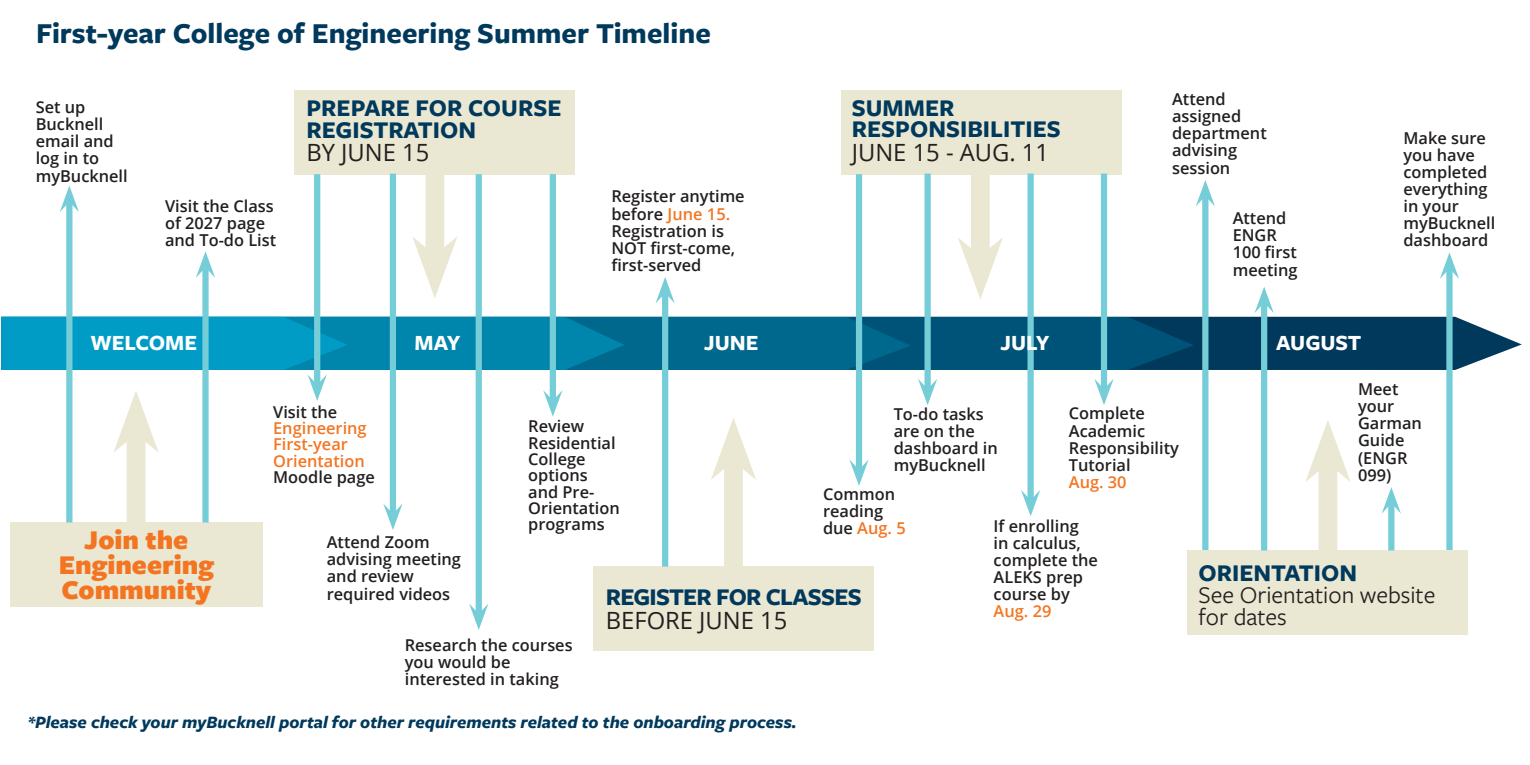
<style>
.page{position:relative;width:1530px;height:765px;background:#fff}
.page>*{position:absolute;margin:0;border:0;box-sizing:border-box;transform-origin:0 0}
.t1{font:700 30px "Freight Sans Pro";color:#00395c}
.Heading_3{font:900 28.12px/25px "Freight Sans Pro";color:#f47521;text-align:center}
.Heading_3-2{font:700 24.94px/21.8px "Freight Sans Pro";color:#00395c}
.Heading_3-3{font:24.94px/21.8px "Freight Sans Pro";color:#231f20}
.Heading_3-4{font:700 24.94px "Freight Sans Pro";letter-spacing:-.03em;color:#00395c}
.Heading_3-5{font:23.75px "Open Sans";color:#231f20}
.Heading_3-6{font:700 22.5px "Freight Sans Pro";color:#fff}
.Heading_3-7{font:italic 700 18.06px "Freight Sans Pro";color:#00395c}
.Heading_3-8{font:600 16.38px/17.1px "Open Sans";color:#231f20}
.Heading_3-9{font:600 16.38px/16.4px "Open Sans";color:#f47521}
.s1{color:#f47521}
.s2{color:#231f20}
</style>
<div class="page">
<svg style="left:1194px;top:317px;width:328px;height:53px;background:#1b4e6e"></svg>
<svg style="left:911px;top:317px;width:283px;height:53px;background:#005074"></svg>
<svg style="left:624px;top:317px;width:287px;height:53px;background:#00648a"></svg>
<div style="left:295px;top:90px;width:280px;height:84px;background:#eae7d2"></div>
<div style="left:127px;top:434px;width:18px;height:89px;background:#eae7d2"></div>
<div style="left:10px;top:523px;width:253px;height:84px;background:#eae7d2"></div>
<div style="left:593px;top:567px;width:281px;height:84px;background:#eae7d2"></div>
<div style="left:841px;top:90px;width:281px;height:84px;background:#eae7d2"></div>
<div style="left:1319px;top:463px;width:18px;height:89px;background:#eae7d2"></div>
<svg style="left:1305px;top:420px;width:46px;height:62px"></svg>
<div style="left:724px;top:461px;width:19px;height:105px;background:#eae7d2"></div>
<svg style="left:711px;top:418px;width:45px;height:62px"></svg>
<div style="left:426px;top:174px;width:18px;height:81px;background:#eae7d2"></div>
<svg style="left:412px;top:236px;width:45px;height:62px"></svg>
<div style="left:971px;top:174px;width:19px;height:82px;background:#eae7d2"></div>
<svg style="left:958px;top:237px;width:45px;height:62px"></svg>
<div style="left:66px;top:202px;width:6px;height:321px;background:#74cdd7"></div>
<svg style="left:60px;top:186px;width:19px;height:26px"></svg>
<div style="left:202px;top:267px;width:7px;height:256px;background:#74cdd7"></div>
<svg style="left:196px;top:251px;width:19px;height:27px"></svg>
<div style="left:662px;top:293px;width:6px;height:274px;background:#74cdd7"></div>
<svg style="left:656px;top:277px;width:19px;height:26px"></svg>
<div style="left:476px;top:174px;width:6px;height:440px;background:#74cdd7"></div>
<svg style="left:469px;top:604px;width:19px;height:26px"></svg>
<div style="left:314px;top:174px;width:6px;height:211px;background:#74cdd7"></div>
<div style="left:550px;top:174px;width:6px;height:226px;background:#74cdd7"></div>
<svg style="left:1px;top:317px;width:623px;height:136px"></svg>
<div style="left:1028px;top:174px;width:6px;height:326px;background:#74cdd7"></div>
<svg style="left:1021px;top:490px;width:19px;height:26px"></svg>
<div style="left:925px;top:174px;width:6px;height:215px;background:#74cdd7"></div>
<svg style="left:918px;top:379px;width:19px;height:26px"></svg>
<div style="left:856px;top:174px;width:6px;height:296px;background:#74cdd7"></div>
<svg style="left:849px;top:459px;width:20px;height:27px"></svg>
<div style="left:1202px;top:196px;width:6px;height:355px;background:#74cdd7"></div>
<svg style="left:1196px;top:180px;width:19px;height:26px"></svg>
<div style="left:1446px;top:269px;width:7px;height:282px;background:#74cdd7"></div>
<svg style="left:1440px;top:252px;width:19px;height:27px"></svg>
<div style="left:390px;top:174px;width:6px;height:340px;background:#74cdd7"></div>
<svg style="left:383px;top:504px;width:20px;height:26px"></svg>
<div style="left:1188px;top:551px;width:280px;height:84px;background:#eae7d2"></div>
<div style="left:1261px;top:303px;width:6px;height:248px;background:#74cdd7"></div>
<svg style="left:1255px;top:287px;width:19px;height:26px"></svg>
<div style="left:1388px;top:503px;width:6px;height:48px;background:#74cdd7"></div>
<svg style="left:1382px;top:487px;width:19px;height:27px"></svg>
<div style="left:1101px;top:174px;width:6px;height:215px;background:#74cdd7"></div>
<svg style="left:1094px;top:379px;width:20px;height:26px"></svg>
<p class="t1" style="left:36px;top:12px;width:676px">First-year College of Engineering Summer Timeline</p>
<p class="Heading_3-8" style="left:36px;top:98px;width:93px">Set up<br>Bucknell email and log in to myBucknell</p>
<p class="Heading_3-8" style="left:165px;top:197px;width:113px">Visit the Class of 2027 page and To-do List</p>
<p class="Heading_3-2" style="left:306px;top:96px;width:257px">PREPARE FOR COURSE<br>REGISTRATION</p>
<p class="Heading_3-5" style="left:306px;top:136px;width:124px">BY JUNE 15</p>
<p class="Heading_3-8" style="left:611px;top:188px;width:135px">Register anytime before <span class="s1">June 15.<br></span>Registration is<br>NOT first-come, first-served</p>
<p class="Heading_3-2" style="left:852px;top:96px;width:211px">SUMMER<br>RESPONSIBILITIES</p>
<p class="Heading_3-5" style="left:852px;top:136px;width:199px">JUNE 15 - AUG. 11</p>
<p class="Heading_3-8" style="left:1172px;top:90px;width:96px">Attend assigned department advising session</p>
<p class="Heading_3-8" style="left:1233px;top:209px;width:66px">Attend<br>ENGR<br>100 first meeting</p>
<p class="Heading_3-6" style="left:90px;top:327px;width:108px">WELCOME</p>
<p class="Heading_3-6" style="left:415px;top:327px;width:47px">MAY</p>
<p class="Heading_3-6" style="left:704px;top:327px;width:56px">JUNE</p>
<p class="Heading_3-6" style="left:1001px;top:327px;width:51px">JULY</p>
<p class="Heading_3-6" style="left:1276px;top:327px;width:87px">AUGUST</p>
<p class="Heading_3-8" style="left:1403px;top:129px;width:93px">Make sure you have completed everything in your myBucknell dashboard</p>
<p class="Heading_3" style="left:59px;top:526px;width:157px">Join the<br>Engineering<br>Community</p>
<p class="Heading_3-9" style="left:273px;top:403px;width:95px"><span class="s2">Visit the<br></span>Engineering<br>First-year<br>Orientation</p>
<p class="Heading_3-8" style="left:273px;top:468px;width:103px">Moodle page</p>
<p class="Heading_3-8" style="left:327px;top:533px;width:136px">Attend Zoom advising meeting and review required videos</p>
<p class="Heading_3-8" style="left:1069px;top:405px;width:112px">Complete<br>Academic<br>Responsibility<br>Tutorial</p>
<p class="Heading_3-9" style="left:1069px;top:474px;width:59px">Aug. 30</p>
<p class="Heading_3-8" style="left:894px;top:405px;width:106px">To-do tasks are on the dashboard in myBucknell</p>
<p class="Heading_3-8" style="left:528px;top:418px;width:93px;line-height:16.4px">Review<br>Residential<br>College options and Pre-<br>Orientation programs</p>
<p class="Heading_3-8" style="left:823px;top:485px;width:84px">Common reading due <span class="s1">Aug. 5</span></p>
<p class="Heading_3-8" style="left:994px;top:517px;width:106px">If enrolling in calculus, complete the<br>ALEKS prep course by<br><span class="s1">Aug. 29</span></p>
<p class="Heading_3-4" style="left:606px;top:580px;width:258px">REGISTER FOR CLASSES</p>
<p class="Heading_3-5" style="left:606px;top:604px;width:183px">BEFORE JUNE 15</p>
<p class="Heading_3-8" style="left:405px;top:636px;width:169px">Research the courses you would be interested in taking</p>
<p class="Heading_3-7" style="left:28px;top:710px;width:770px">*Please check your myBucknell portal for other requirements related to the onboarding process.</p>
<p class="Heading_3-8" style="left:1358px;top:380px;width:65px">Meet your<br>Garman<br>Guide (ENGR<br>099)</p>
<p class="Heading_3-2" style="left:1198px;top:561px;width:160px">ORIENTATION</p>
<p class="Heading_3-3" style="left:1198px;top:583px;width:238px">See Orientation website for dates</p>
</div>
